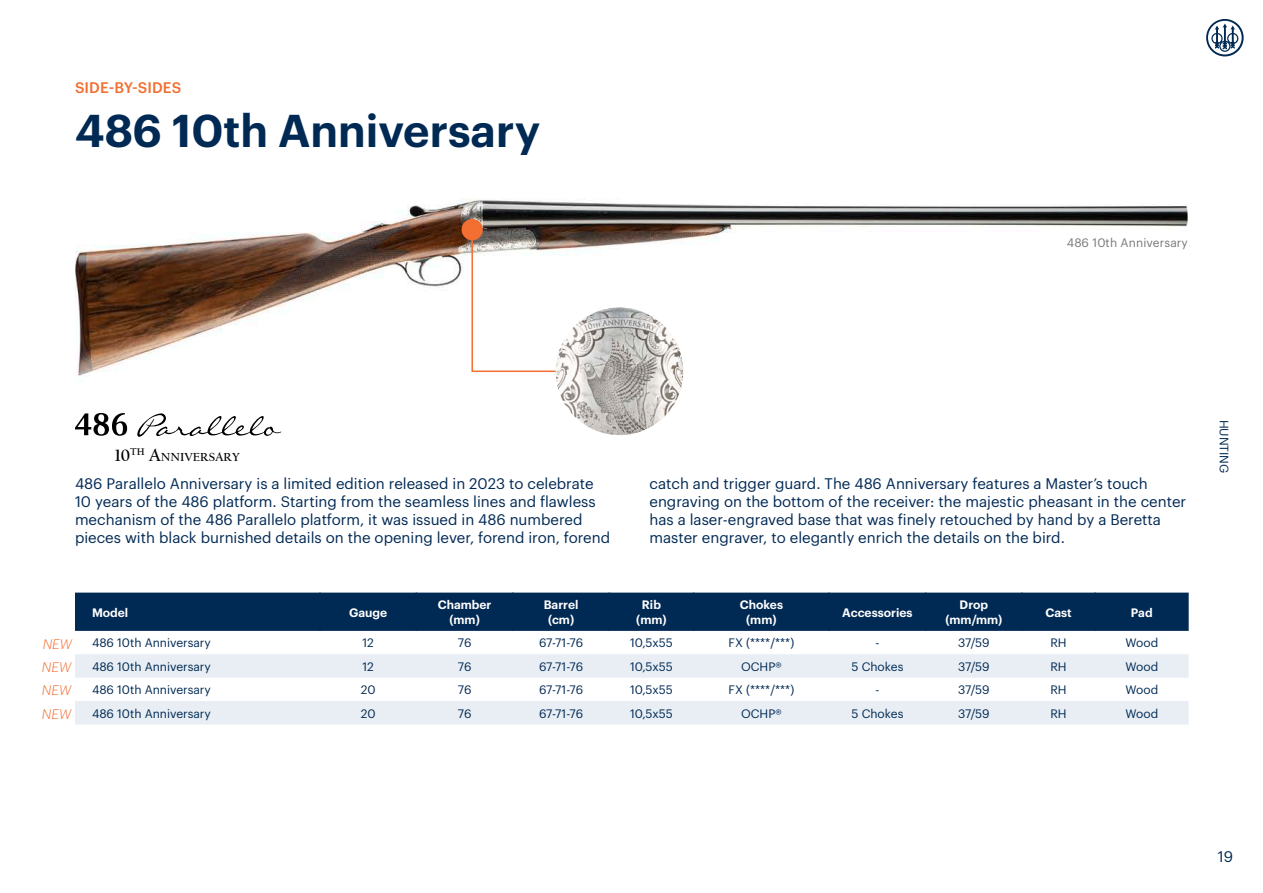
<style>
.page{position:relative;width:1263px;height:893px;background:#fff}
.page>*{position:absolute;margin:0;border:0;box-sizing:border-box;transform-origin:0 0}
.Chapter_opening{font:600 45px "Graphik";color:#002954}
.Body{font:15px/18px "Graphik";color:#002954}
.Chapter_opening-2{font:500 15px "Graphik";letter-spacing:.005em;color:#f36e31}
.t1{font:italic 300 13.5px/23px "Graphik";color:#f36e31;text-align:justify}
.t2{font:700 12.3px "Californian FB";color:#000}
.t3{font:12px "Graphik";color:#002954}
.t4{font:600 12px/14.4px "Graphik";color:#fff;text-align:center}
.Paragrafi_interni_più_rilevanti{font:12px "Graphik";letter-spacing:.01em;color:#79777b}
.s1{font-size:17.4px}
</style>
<div class="page">
<svg style="left:1206px;top:19px;width:37px;height:37px"></svg>
<img style="left:75px;top:198px;width:1113px;height:184px">
<div style="left:75px;top:593px;width:1114px;height:38px;background:#002954"></div>
<svg style="left:75px;top:654px;width:1114px;height:70px;fill:#e8eef4"></svg>
<hr style="left:319px;top:593px;width:2px;height:38px;background:#002954">
<hr style="left:416px;top:593px;width:1px;height:38px;background:#002954">
<hr style="left:512px;top:593px;width:2px;height:38px;background:#002954">
<hr style="left:609px;top:593px;width:1px;height:38px;background:#002954">
<hr style="left:693px;top:593px;width:1px;height:38px;background:#002954">
<hr style="left:828px;top:593px;width:2px;height:38px;background:#002954">
<hr style="left:925px;top:593px;width:1px;height:38px;background:#002954">
<hr style="left:1021px;top:593px;width:2px;height:38px;background:#002954">
<hr style="left:1094px;top:593px;width:2px;height:38px;background:#002954">
<div style="left:462px;top:219px;width:21px;height:21px;background:#f36e31;border-radius:50%"></div>
<svg style="left:471px;top:231px;width:90px;height:142px"></svg>
<img style="left:556px;top:308px;width:127px;height:127px;border-radius:64px">
<svg style="left:75px;top:413px;width:206px;height:24px"></svg>
<p class="Chapter_opening-2" style="left:75px;top:76px;width:108px">SIDE-BY-SIDES</p>
<p class="Chapter_opening" style="left:75px;top:96px;width:467px">486 10th Anniversary</p>
<p class="Paragrafi_interni_più_rilevanti" style="left:1067px;top:233px;width:123px">486 10th Anniversary</p>
<p class="t2" style="left:115px;top:450px;width:127px"><span class="s1">10</span><sup>TH</sup> <span class="s1">A</span>NNIVERSARY</p>
<p class="Body" style="left:75px;top:473px;width:537px">486 Parallelo Anniversary is a limited edition released in 2023 to celebrate 10 years of the 486 platform. Starting from the seamless lines and flawless mechanism of the 486 Parallelo platform, it was issued in 486 numbered pieces with black burnished details on the opening lever, forend iron, forend</p>
<p class="Body" style="left:649px;top:473px;width:538px">catch and trigger guard. The 486 Anniversary features a Master’s touch engraving on the bottom of the receiver: the majestic pheasant in the center has a laser-engraved base that was finely retouched by hand by a Beretta master engraver, to elegantly enrich the details on the bird.</p>
<p class="t1" style="left:42px;top:631px;width:32px">NEW NEW NEW</p>
<p class="t1" style="left:42px;top:701px;width:31px">NEW</p>
<p class="t4" style="left:92px;top:604px;width:38px">Model</p>
<p class="t4" style="left:349px;top:604px;width:40px">Gauge</p>
<p class="t4" style="left:438px;top:597px;width:55px">Chamber (mm)</p>
<p class="t4" style="left:544px;top:597px;width:36px">Barrel (cm)</p>
<p class="t4" style="left:636px;top:597px;width:32px">Rib (mm)</p>
<p class="t4" style="left:740px;top:597px;width:45px">Chokes (mm)</p>
<p class="t4" style="left:842px;top:604px;width:72px">Accessories</p>
<p class="t4" style="left:945px;top:597px;width:58px">Drop (mm/mm)</p>
<p class="t4" style="left:1045px;top:604px;width:28px">Cast</p>
<p class="t4" style="left:1131px;top:604px;width:23px">Pad</p>
<p class="t3" style="left:92px;top:634px;width:120px">486 10th Anniversary</p>
<p class="t3" style="left:362px;top:634px;width:13px">12</p>
<p class="t3" style="left:458px;top:634px;width:15px">76</p>
<p class="t3" style="left:539px;top:634px;width:45px">67-71-76</p>
<p class="t3" style="left:630px;top:634px;width:44px">10,5x55</p>
<p class="t3" style="left:728px;top:634px;width:67px">FX (****/***)</p>
<p class="t3" style="left:875px;top:634px;width:6px">-</p>
<p class="t3" style="left:958px;top:634px;width:33px">37/59</p>
<p class="t3" style="left:1050px;top:634px;width:18px">RH</p>
<p class="t3" style="left:1125px;top:634px;width:34px">Wood</p>
<p class="t3" style="left:92px;top:657px;width:120px">486 10th Anniversary</p>
<p class="t3" style="left:362px;top:657px;width:13px">12</p>
<p class="t3" style="left:458px;top:657px;width:15px">76</p>
<p class="t3" style="left:539px;top:657px;width:45px">67-71-76</p>
<p class="t3" style="left:630px;top:657px;width:44px">10,5x55</p>
<p class="t3" style="left:741px;top:657px;width:42px">OCHP®</p>
<p class="t3" style="left:851px;top:657px;width:53px">5 Chokes</p>
<p class="t3" style="left:958px;top:657px;width:33px">37/59</p>
<p class="t3" style="left:1050px;top:657px;width:18px">RH</p>
<p class="t3" style="left:1125px;top:657px;width:34px">Wood</p>
<p class="t3" style="left:92px;top:681px;width:120px">486 10th Anniversary</p>
<p class="t3" style="left:361px;top:681px;width:16px">20</p>
<p class="t3" style="left:458px;top:681px;width:15px">76</p>
<p class="t3" style="left:539px;top:681px;width:45px">67-71-76</p>
<p class="t3" style="left:630px;top:681px;width:44px">10,5x55</p>
<p class="t3" style="left:728px;top:681px;width:67px">FX (****/***)</p>
<p class="t3" style="left:875px;top:681px;width:6px">-</p>
<p class="t3" style="left:958px;top:681px;width:33px">37/59</p>
<p class="t3" style="left:1050px;top:681px;width:18px">RH</p>
<p class="t3" style="left:1125px;top:681px;width:34px">Wood</p>
<p class="t3" style="left:92px;top:704px;width:120px">486 10th Anniversary</p>
<p class="t3" style="left:361px;top:704px;width:16px">20</p>
<p class="t3" style="left:458px;top:704px;width:15px">76</p>
<p class="t3" style="left:539px;top:704px;width:45px">67-71-76</p>
<p class="t3" style="left:630px;top:704px;width:44px">10,5x55</p>
<p class="t3" style="left:741px;top:704px;width:42px">OCHP®</p>
<p class="t3" style="left:851px;top:704px;width:53px">5 Chokes</p>
<p class="t3" style="left:958px;top:704px;width:33px">37/59</p>
<p class="t3" style="left:1050px;top:704px;width:18px">RH</p>
<p class="t3" style="left:1125px;top:704px;width:34px">Wood</p>
<p class="t3" style="left:1233px;top:420px;width:55px;rotate:90deg">HUNTING</p>
<p class="Body" style="left:1218px;top:846px;width:17px">19</p>
</div>
